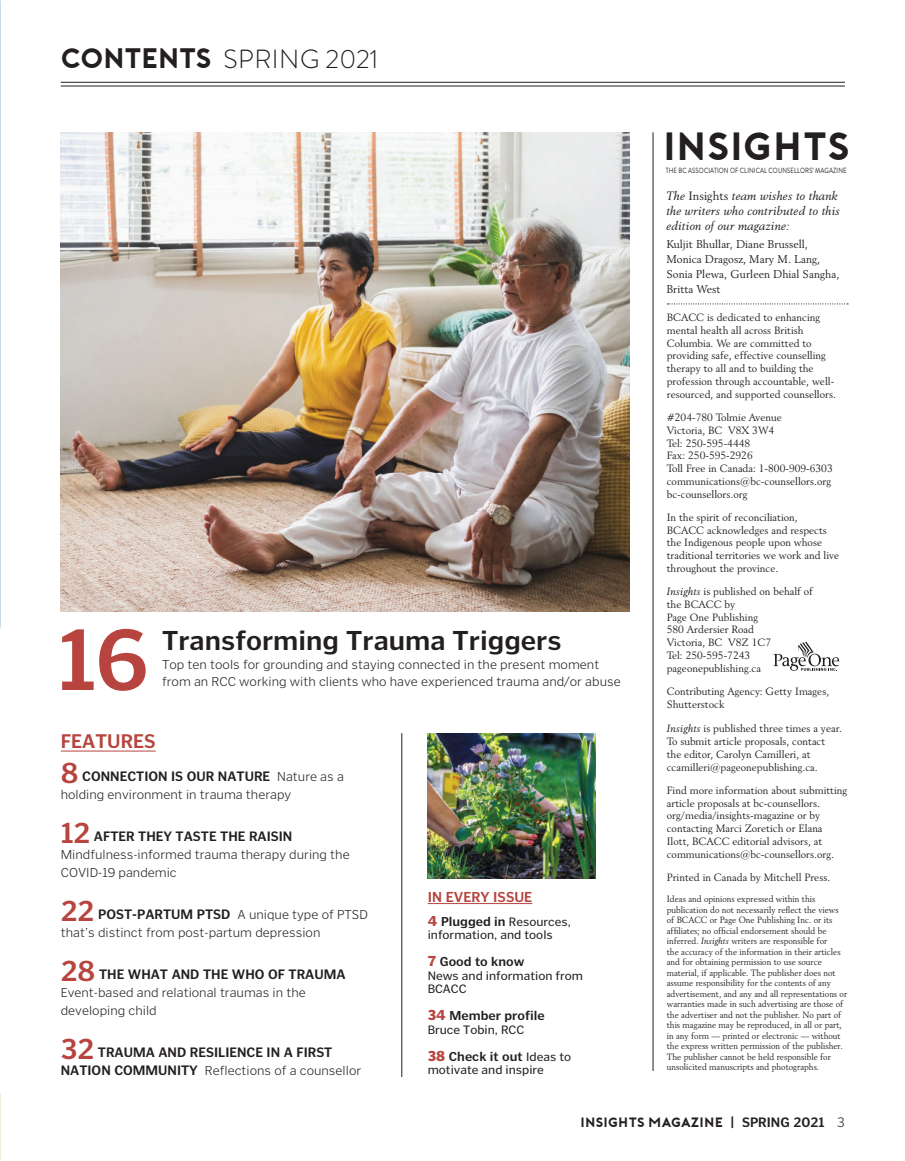
<style>
.page{position:relative;width:905px;height:1161px;background:#fff}
.page>*{position:absolute;margin:0;border:0;box-sizing:border-box;transform-origin:0 0}
.t1{font:700 85.5px "Poynter Text Sans";color:#b7443e}
.t2{font:39.3px "Porter Bold DEMO";color:#231f20}
.t3{font:700 27px "Poynter Text Sans";color:#231f20}
.t4{font:300 26.25px "Brandon Grotesque";letter-spacing:.02em;color:#231f20}
.t5{font:700 19.5px "Poynter Text Sans";color:#b7443e}
.t6{font:700 14.25px "Poynter Text Sans";color:#b7443e}
.t7{font:700 13.5px "Poynter Text Sans";color:#231f20}
.t8{font:13.5px "Porter Bold DEMO";color:#231f20}
.t9{font:300 12.75px/18px "Poynter Text Sans";color:#231f20}
.t10{font:700 12.75px "Poynter Text Sans";color:#231f20}
.t11{font:12px/13.5px "Poynter Text Sans";color:#231f20}
.t12{font:italic 12px/15px "Revival 565 BT";color:#231f20}
.t13{font:11.25px/15px "Revival 565 BT";color:#231f20}
.t14{font:10.5px/12.8px "Revival 565 BT";color:#231f20}
.t15{font:9px/10.5px "Revival 565 BT";color:#231f20;scale:.96 1}
.t16{font:7.5px "Brandon Grotesque";letter-spacing:.02em;color:#231f20;scale:.8 1}
.s1{font-family:"Porter Bold DEMO";font-weight:400;font-size:28.05px}
.s2{font-size:28.5px;color:#b7443e}
.s3{font-weight:300;font-size:12.75px}
.s4{font-weight:700;font-size:28.5px;color:#b7443e}
.s5{font-weight:700;font-size:13.5px}
.s6{font-weight:900;font-size:14.25px;color:#b7443e}
.s7{font-weight:700;font-size:12.75px}
.s8{font-weight:400;font-size:12px}
.s9{font-style:normal}
.s10{font-style:italic}
.s11{font-family:"Poynter Text Sans";font-weight:700}
.s12{font-family:"Poynter Text Sans";font-weight:300}
</style>
<div class="page">
<img style="left:0;top:0;width:1px;height:627px">
<hr style="left:61px;top:82px;width:783px;height:1px;background:#231f20">
<hr style="left:61px;top:86px;width:783px;height:1px;background:#231f20">
<img style="left:61px;top:132px;width:569px;height:480px">
<img style="left:427px;top:733px;width:168px;height:145px">
<hr style="left:427px;top:903px;width:105px;height:1px;background:#b7443e">
<hr style="left:401px;top:733px;width:1px;height:344px;background:#231f20">
<hr style="left:61px;top:751px;width:95px;height:1px;background:#b7443e">
<hr style="left:652px;top:132px;width:1px;height:939px;background:#231f20">
<svg style="left:773px;top:642px;width:66px;height:29px"></svg>
<svg style="left:667px;top:303px;width:181px;height:1px"></svg>
<h3 class="t4" style="left:61px;top:41px;width:319px"><span class="s1">CONTENTS</span> SPRING 2021</h3>
<h1 class="t1" style="left:58px;top:611px;width:92px">16</h1>
<h3 class="t3" style="left:162px;top:625px;width:401px">Transforming Trauma Triggers</h3>
<p class="t9" style="left:162px;top:655px;width:439px">Top ten tools for grounding and staying connected in the present moment</p>
<p class="t9" style="left:162px;top:673px;width:460px">from an RCC working with clients who have experienced trauma and/or abuse</p>
<h3 class="t5" style="left:61px;top:731px;width:96px">FEATURES</h3>
<p class="t7" style="left:61px;top:769px;width:284px"><span class="s2">8</span> CONNECTION IS OUR NATURE <span class="s3">Nature as a</span></p>
<p class="t9" style="left:61px;top:786px;width:232px">holding environment in trauma therapy</p>
<p class="t7" style="left:61px;top:829px;width:233px"><span class="s2">12</span> AFTER THEY TASTE THE RAISIN</p>
<p class="t9" style="left:61px;top:846px;width:290px">Mindfulness-informed trauma therapy during the<br>COVID-19 pandemic</p>
<p class="t9" style="left:61px;top:906px;width:308px"><span class="s4">22</span> <span class="s5">POST-PARTUM PTSD</span> A unique type of PTSD that’s distinct from post-partum depression</p>
<p class="t7" style="left:61px;top:967px;width:286px"><span class="s2">28</span> THE WHAT AND THE WHO OF TRAUMA</p>
<p class="t9" style="left:61px;top:984px;width:246px">Event-based and relational traumas in the developing child</p>
<p class="t7" style="left:61px;top:1045px;width:273px"><span class="s2">32</span> TRAUMA AND RESILIENCE IN A FIRST</p>
<p class="t9" style="left:61px;top:1062px;width:302px"><span class="s5">NATION COMMUNITY</span> Reflections of a counsellor</p>
<h3 class="t6" style="left:427px;top:889px;width:106px">IN EVERY ISSUE</h3>
<p class="t11" style="left:427px;top:915px;width:145px"><span class="s6">4</span> <span class="s7">Plugged in</span> Resources, information, and tools</p>
<p class="t10" style="left:427px;top:954px;width:98px"><span class="s6">7</span> Good to know</p>
<p class="t11" style="left:427px;top:969px;width:157px">News and information from<br>BCACC</p>
<p class="t10" style="left:427px;top:1008px;width:118px"><span class="s6">34</span> Member profile</p>
<p class="t11" style="left:427px;top:1023px;width:98px">Bruce Tobin, RCC</p>
<p class="t10" style="left:427px;top:1049px;width:145px"><span class="s6">38</span> Check it out <span class="s8">Ideas to</span></p>
<p class="t11" style="left:427px;top:1063px;width:118px">motivate and inspire</p>
<h2 class="t2" style="left:663px;top:126px;width:189px">iNSIGHTS</h2>
<p class="t16" style="left:666px;top:165px;width:227px">THE BC ASSOCIATION OF CLINICAL COUNSELLORS’ MAGAZINE</p>
<p class="t12" style="left:666px;top:188px;width:175px">The <span class="s9">Insights</span> team wishes to thank the writers who contributed to this edition of our magazine:</p>
<p class="t13" style="left:666px;top:236px;width:174px">Kuljit Bhullar, Diane Brussell,<br>Monica Dragosz, Mary M. Lang,<br>Sonia Plewa, Gurleen Dhial Sangha,<br>Britta West</p>
<p class="t14" style="left:666px;top:311px;width:171px">BCACC is dedicated to enhancing mental health all across British Columbia. We are committed to providing safe, effective counselling therapy to all and to building the profession through accountable, well&shy;resourced, and supported counsellors.</p>
<p class="t14" style="left:666px;top:411px;width:167px">#204-780 Tolmie Avenue<br>Victoria, BC V8X 3W4<br>Tel: 250-595-4448<br>Fax: 250-595-2926<br>Toll Free in Canada: 1-800-909-6303 communications@bc-counsellors.org bc-counsellors.org</p>
<p class="t14" style="left:666px;top:511px;width:174px">In the spirit of reconciliation,<br>BCACC acknowledges and respects the Indigenous people upon whose traditional territories we work and live throughout the province.</p>
<p class="t14" style="left:666px;top:585px;width:148px"><span class="s10">Insights</span> is published on behalf of the BCACC by<br>Page One Publishing<br>580 Ardersier Road<br>Victoria, BC V8Z 1C7<br>Tel: 250-595-7243 pageonepublishing.ca</p>
<p class="t14" style="left:666px;top:685px;width:164px">Contributing Agency: Getty Images,<br>Shutterstock</p>
<p class="t14" style="left:666px;top:722px;width:177px"><span class="s10">Insights</span> is published three times a year.<br>To submit article proposals, contact the editor, Carolyn Camilleri, at ccamilleri@pageonepublishing.ca.</p>
<p class="t14" style="left:666px;top:784px;width:182px">Find more information about submitting article proposals at bc-counsellors. org/media/insights-magazine or by contacting Marci Zoretich or Elana Ilott, BCACC editorial advisors, at communications@bc-counsellors.org.</p>
<p class="t14" style="left:666px;top:871px;width:165px">Printed in Canada by Mitchell Press.</p>
<p class="t15" style="left:666px;top:894px;width:189px">Ideas and opinions expressed within this publication do not necessarily reflect the views of BCACC or Page One Publishing Inc. or its affiliates; no official endorsement should be inferred. <span class="s10">Insights</span> writers are responsible for<br>the accuracy of the information in their articles and for obtaining permission to use source material, if applicable. The publisher does not assume responsibility for the contents of any advertisement, and any and all representations or warranties made in such advertising are those of the advertiser and not the publisher. No part of this magazine may be reproduced, in all or part, in any form — printed or electronic — without the express written permission of the publisher.<br>The publisher cannot be held responsible for unsolicited manuscripts and photographs.</p>
<p class="t8" style="left:580px;top:1115px;width:266px">INSIGHTS MAGAZINE | <span class="s11">SPRING 2021</span> <span class="s12">3</span></p>
</div>
